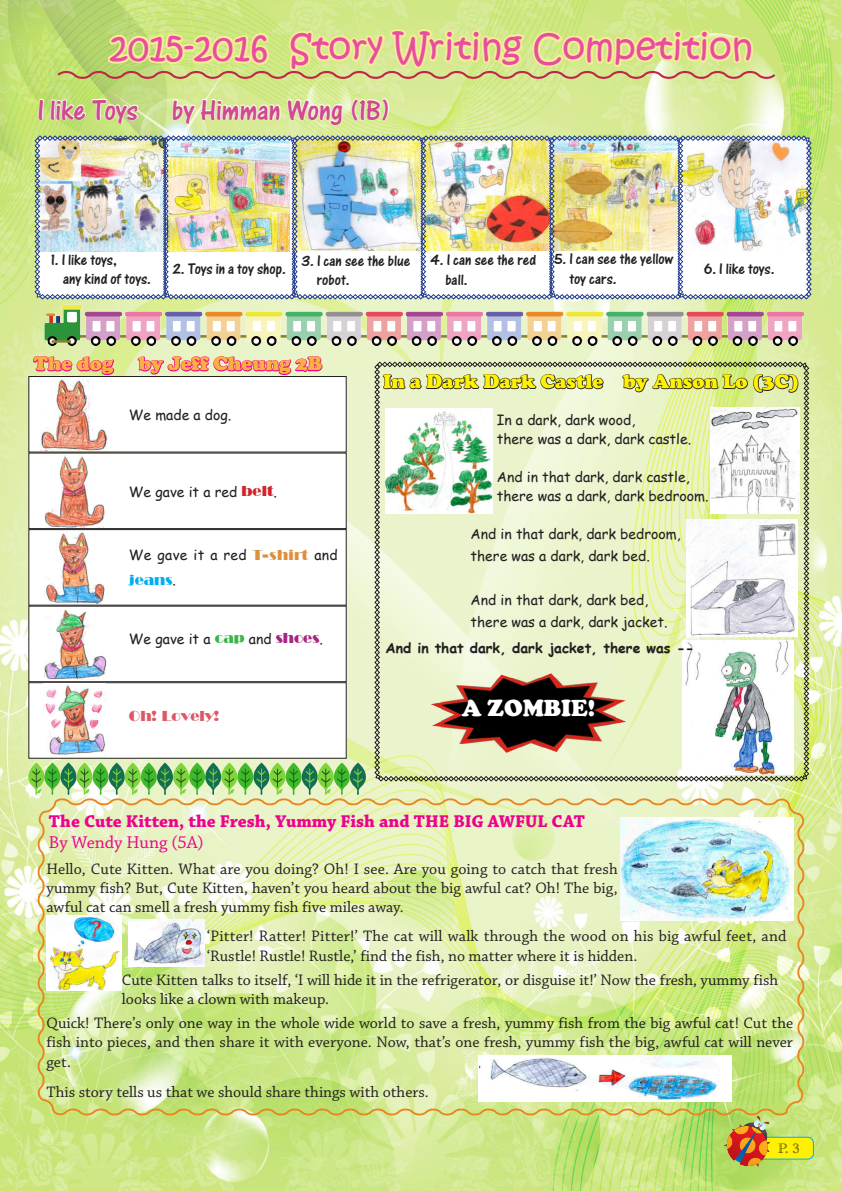
<style>
.page{position:relative;width:842px;height:1191px;background:#fff}
.page>*{position:absolute;margin:0;border:0;box-sizing:border-box;transform-origin:0 0}
.t1{font:36px "Kristen ITC";color:#e74e9d}
.t2{font:30px "One Stroke Script Let Plain";color:#d04a8e}
.t3{font:900 24px "Cooper";color:#fff}
.t4{font:900 20px "Cooper";color:#fff101}
.t5{font:900 20px "Cooper";color:#fbb03f}
.t6{font:700 18px "Chaparral Pro";color:#ed028c}
.t7{font:18px "Chaparral Pro";color:#ed028c}
.t8{font:16px/19.2px "Chaparral Pro";color:#231f20;text-align:justify}
.t9{font:16px/19.2px "One Stroke Script Let Plain";color:#231f20}
.t10{font:14px/19px "Comic Sans MS";color:#231f20}
.t11{font:700 14px "Comic Sans MS";color:#231f20}
.t12{font:14px "Comic Sans MS";letter-spacing:.02em;color:#231f20}
.t13{font:14px "Broadway BT";color:#db5867}
.t14{font:14px "Broadway BT";color:#00aeef}
.t15{font:14px "Academy Engraved Let Plain";color:#231f20}
.s1{font-family:"Broadway BT";color:#d1232a}
.s2{font-family:"Broadway BT";color:#db913b}
.s3{font-family:"Comic Sans MS";color:#231f20}
.s4{font-family:"Broadway BT";color:#3ab54a}
.s5{font-family:"Broadway BT";color:#a82481}
</style>
<div class="page">
<img style="left:0;top:0;width:842px;height:1191px">
<div style="left:757px;top:1137px;width:56px;height:22px;background:#fff101;border-radius:6px"></div>
<div style="left:757px;top:1137px;width:57px;height:22px;border:1px solid #00aeef;border-radius:6px"></div>
<svg style="left:723px;top:1118px;width:48px;height:50px;background:#be8c44"></svg>
<svg style="left:35px;top:796px;width:772px;height:322px;background:#dceca5"></svg>
<img style="left:621px;top:817px;width:172px;height:103px">
<img style="left:47px;top:915px;width:75px;height:75px">
<img style="left:129px;top:919px;width:75px;height:47px">
<img style="left:478px;top:1055px;width:254px;height:46px">
<img style="left:28px;top:0;width:784px;height:795px">
<img style="left:386px;top:408px;width:107px;height:105px">
<img style="left:710px;top:407px;width:89px;height:107px">
<img style="left:687px;top:519px;width:110px;height:117px">
<img style="left:683px;top:641px;width:110px;height:133px">
<h1 class="t1" style="left:110px;top:31px;width:645px">2015-2016 Story Writing Competition</h1>
<h2 class="t2" style="left:38px;top:99px;width:355px">I like Toys by Himman Wong (1B)</h2>
<p class="t9" style="left:63px;top:251px;width:90px;text-indent:-12px">1. I like toys,<br>any kind of toys.</p>
<p class="t9" style="left:173px;top:260px;width:115px">2. Toys in a toy shop.</p>
<p class="t9" style="left:317px;top:253px;width:95px;text-indent:-15px">3. I can see the blue robot.</p>
<p class="t9" style="left:445px;top:252px;width:92px;text-indent:-15px">4. I can see the red ball.</p>
<p class="t9" style="left:569px;top:251px;width:105px;text-indent:-15px">5. I can see the yellow toy cars.</p>
<p class="t9" style="left:704px;top:260px;width:72px">6. I like toys.</p>
<p class="t5" style="left:34px;top:357px;width:81px">The dog</p>
<p class="t5" style="left:139px;top:357px;width:185px">by Jeff Cheung 2B</p>
<p class="t10" style="left:129px;top:406px;width:104px">We made a dog.</p>
<p class="t10" style="left:129px;top:483px;width:150px">We gave it a red <span class="s1">belt</span>.</p>
<p class="t12" style="left:129px;top:549px;width:210px">We gave it a red <span class="s2">T-shirt</span> and</p>
<p class="t14" style="left:129px;top:574px;width:49px">jeans<span class="s3">.</span></p>
<p class="t10" style="left:129px;top:630px;width:196px">We gave it a <span class="s4">cap</span> and <span class="s5">shoes</span>.</p>
<p class="t13" style="left:129px;top:711px;width:92px">Oh! Lovely!</p>
<p class="t4" style="left:383px;top:374px;width:417px">In a Dark Dark Castle by Anson Lo (3C)</p>
<p class="t10" style="left:497px;top:412px;width:196px">In a dark, dark wood,<br>there was a dark, dark castle.</p>
<p class="t10" style="left:497px;top:469px;width:213px">And in that dark, dark castle, there was a dark, dark bedroom.</p>
<p class="t10" style="left:471px;top:524px;width:211px;line-height:22px">And in that dark, dark bedroom, there was a dark, dark bed.</p>
<p class="t10" style="left:471px;top:590px;width:198px;line-height:22px">And in that dark, dark bed, there was a dark, dark jacket.</p>
<p class="t11" style="left:386px;top:642px;width:310px">And in that dark, dark jacket, there was --</p>
<h3 class="t3" style="left:462px;top:700px;width:135px">A ZOMBIE!</h3>
<p class="t6" style="left:49px;top:814px;width:538px">The Cute Kitten, the Fresh, Yummy Fish and THE BIG AWFUL CAT</p>
<p class="t7" style="left:49px;top:835px;width:156px">By Wendy Hung (5A)</p>
<p class="t8" style="left:47px;top:860px;width:573px">Hello, Cute Kitten. What are you doing? Oh! I see. Are you going to catch that fresh yummy fish? But, Cute Kitten, haven’t you heard about the big awful cat? Oh! The big, awful cat can smell a fresh yummy fish five miles away.</p>
<p class="t8" style="left:207px;top:928px;width:581px">‘Pitter! Ratter! Pitter!’ The cat will walk through the wood on his big awful feet, and ‘Rustle! Rustle! Rustle,’ find the fish, no matter where it is hidden.</p>
<p class="t8" style="left:122px;top:971px;width:658px">Cute Kitten talks to itself, ‘I will hide it in the refrigerator, or disguise it!’ Now the fresh, yummy fish looks like a clown with makeup.</p>
<p class="t8" style="left:47px;top:1014px;width:748px">Quick! There’s only one way in the whole wide world to save a fresh, yummy fish from the big awful cat! Cut the fish into pieces, and then share it with everyone. Now, that’s one fresh, yummy fish the big, awful cat will never get.</p>
<p class="t8" style="left:47px;top:1084px;width:384px">This story tells us that we should share things with others.</p>
<p class="t15" style="left:778px;top:1139px;width:23px">P. 3</p>
</div>
